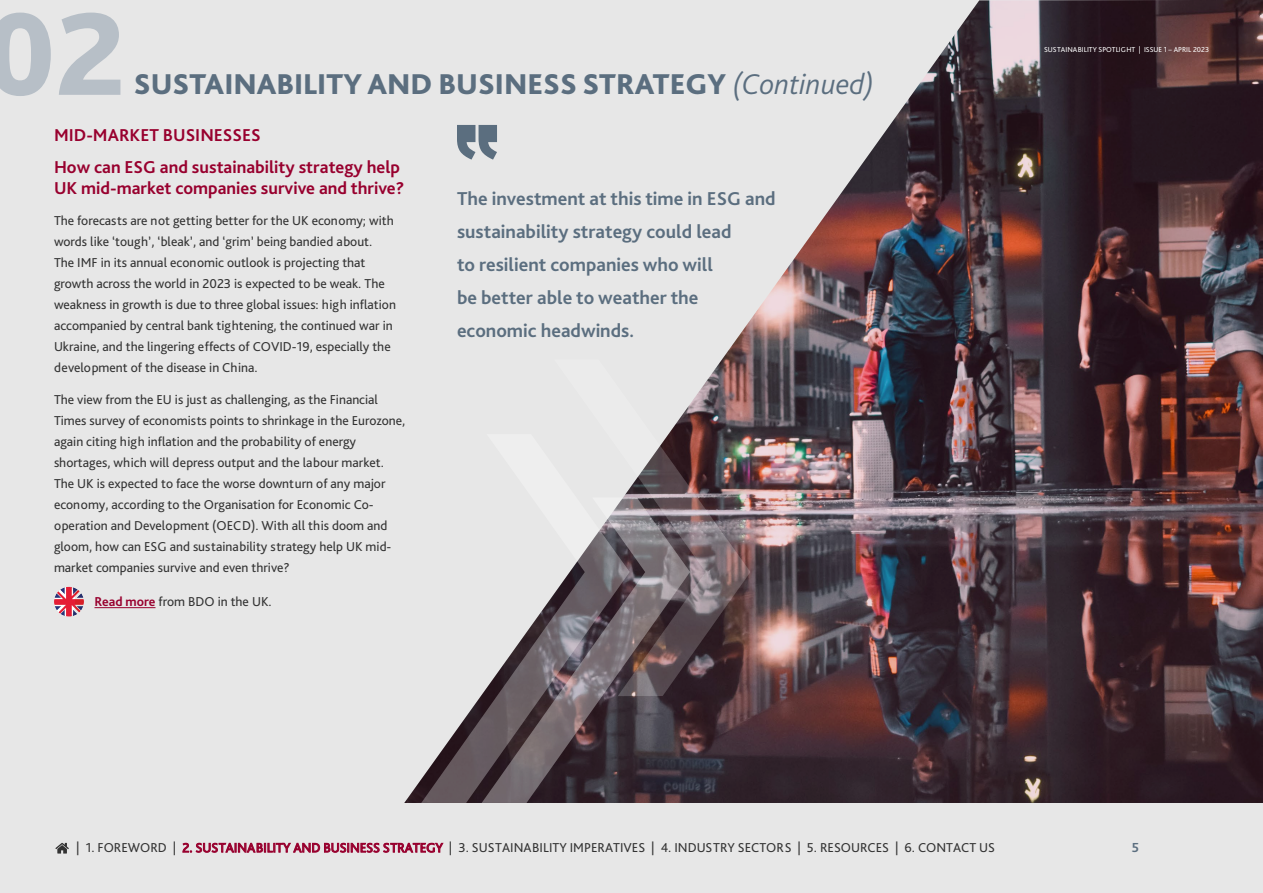
<style>
.page{position:relative;width:1263px;height:893px;background:#e7e7e7}
.page>*{position:absolute;margin:0;border:0;box-sizing:border-box;transform-origin:0 0}
.t1{font:800 123.45px "Bliss 2";color:#b7bfc7}
.t2{font:800 30px "Bliss 2";color:#5b6e7f}
.t3{font:700 19.5px/33px "Bliss 2";color:#5b6e7f}
.t4{font:700 18px/31.5px "Bliss 2";color:#98002e}
.t5{font:700 13.65px "Bliss 2";color:#5b6e7f}
.t6{font:13.5px/21px "Bliss Pro";color:#333}
.t7{font:7.5px "Bliss Pro";color:#fff}
.s1{font-weight:300;font-style:italic}
.s2{font-family:"Bliss 2";font-weight:700;color:#98002e}
.s3{color:#98002e}
</style>
<div class="page">
<img style="left:404px;top:0;width:859px;height:803px">
<img style="left:554px;top:359px;width:196px;height:337px">
<svg style="left:421px;top:434px;width:209px;height:369px"></svg>
<svg style="left:482px;top:497px;width:208px;height:306px"></svg>
<svg style="left:55px;top:843px;width:14px;height:10px"></svg>
<svg style="left:54px;top:587px;width:30px;height:30px"></svg>
<hr style="left:94px;top:607px;width:61px;height:1px;background:#98002e">
<svg style="left:457px;top:125px;width:40px;height:35px"></svg>
<h1 class="t1" style="left:-16px;top:-23px;width:143px">02</h1>
<h2 class="t2" style="left:134px;top:65px;width:742px">SUSTAINABILITY AND BUSINESS STRATEGY <span class="s1">(Continued)</span></h2>
<h3 class="t4" style="left:54px;top:119px;width:348px">MID-MARKET BUSINESSES<br>How can ESG and sustainability strategy help</h3>
<h3 class="t4" style="left:54px;top:172px;width:352px">UK mid-market companies survive and thrive?</h3>
<p class="t6" style="left:54px;top:210px;width:343px">The forecasts are not getting better for the UK economy; with words like ‘tough’, ‘bleak’, and ‘grim’ being bandied about.<br>The IMF in its annual economic outlook is projecting that growth across the world in 2023 is expected to be weak. The weakness in growth is due to three global issues: high inflation accompanied by central bank tightening, the continued war in Ukraine, and the lingering effects of COVID-19, especially the development of the disease in China.</p>
<p class="t6" style="left:54px;top:388px;width:353px">The view from the EU is just as challenging, as the Financial Times survey of economists points to shrinkage in the Eurozone, again citing high inflation and the probability of energy shortages, which will depress output and the labour market.<br>The UK is expected to face the worse downturn of any major economy, according to the Organisation for Economic Co&shy;operation and Development (OECD). With all this doom and gloom, how can ESG and sustainability strategy help UK mid&shy;market companies survive and even thrive?</p>
<p class="t6" style="left:94px;top:590px;width:179px"><span class="s2">Read more</span> from BDO in the UK.</p>
<h3 class="t3" style="left:457px;top:181px;width:320px">The investment at this time in ESG and sustainability strategy could lead<br>to resilient companies who will<br>be better able to weather the economic headwinds.</h3>
<p class="t7" style="left:1044px;top:45px;width:166px">SUSTAINABILITY SPOTLIGHT | ISSUE 1 – APRIL 2023</p>
<p class="t6" style="left:76px;top:837px;width:920px">| 1. FOREWORD | <span class="s3">2. SUSTAINABILITY AND BUSINESS STRATEGY</span> | 3. SUSTAINABILITY IMPERATIVES | 4. INDUSTRY SECTORS | 5. RESOURCES | 6. CONTACT US</p>
<p class="t5" style="left:1132px;top:839px;width:9px">5</p>
</div>
